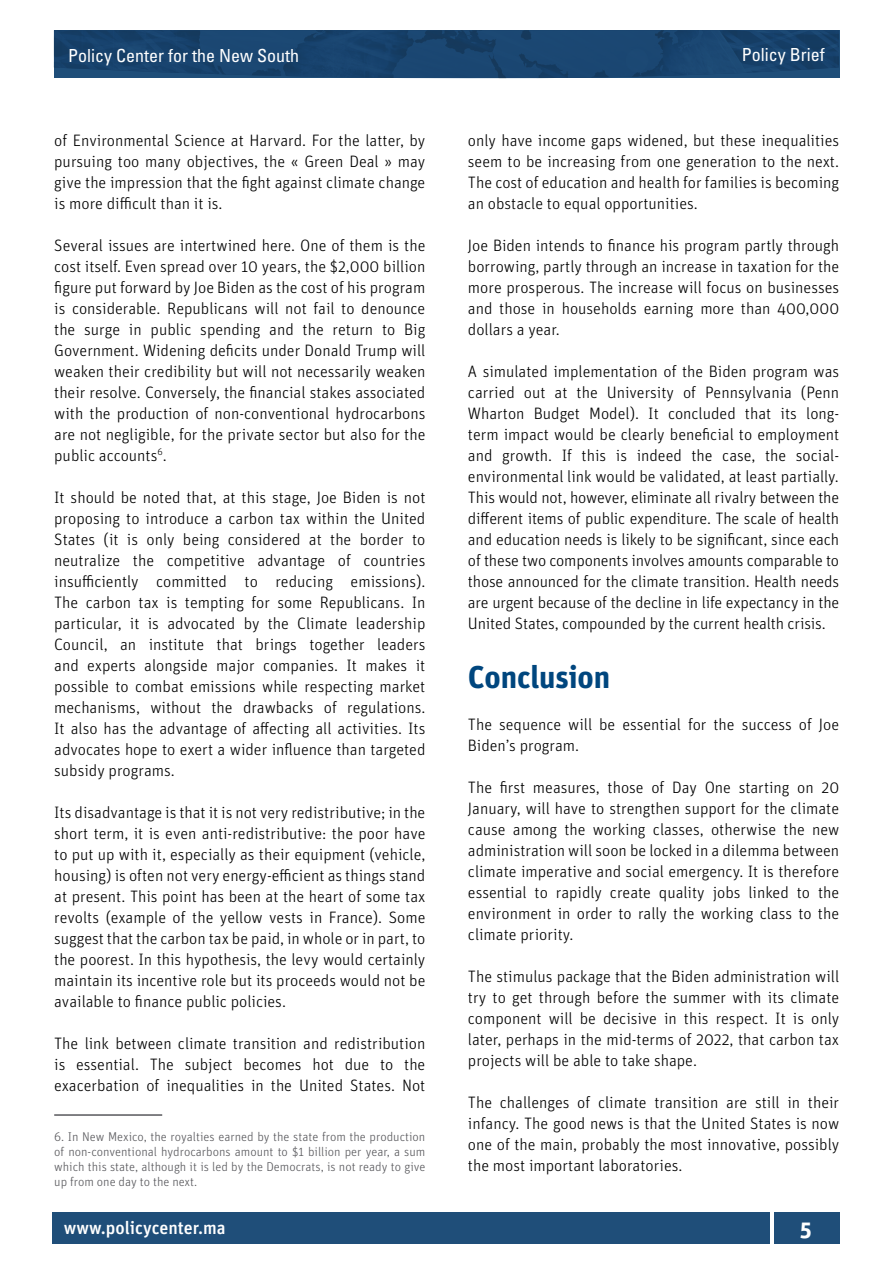
<style>
.page{position:relative;width:893px;height:1263px;background:#fff}
.page>*{position:absolute;margin:0;border:0;box-sizing:border-box;transform-origin:0 0}
.t1{font:700 31.5px "Unit Pro";letter-spacing:-.005em;color:#00467e}
.t2{font:700 22.5px "Unit Pro";color:#fff}
.t3{font:condensed 18px "Univers LT Std";color:#fff}
.t4{font:500 18px "Unit Pro";color:#fff}
.t5{font:300 16.5px/21px "Unit Pro";color:#000;text-align:justify}
.t6{font:300 12.75px/15.3px "Unit Pro";color:#58585c;text-align:justify}
</style>
<div class="page">
<div style="left:52px;top:1212px;width:718px;height:31px;background:#1f4e79"></div>
<div style="left:774px;top:1212px;width:65px;height:31px;background:#1f4e79"></div>
<img style="left:54px;top:30px;width:785px;height:49px">
<hr style="left:54px;top:1114px;width:108px;height:2px;background:#58585c">
<p class="t3" style="left:68px;top:44px;width:232px">Policy Center for the New South</p>
<p class="t3" style="left:742px;top:43px;width:84px">Policy Brief</p>
<p class="t5" style="left:54px;top:130px;width:373px">of Environmental Science at Harvard. For the latter, by pursuing too many objectives, the « Green Deal » may give the impression that the fight against climate change is more difficult than it is.</p>
<p class="t5" style="left:54px;top:235px;width:373px">Several issues are intertwined here. One of them is the cost itself. Even spread over 10 years, the $2,000 billion figure put forward by Joe Biden as the cost of his program is considerable. Republicans will not fail to denounce the surge in public spending and the return to Big Government. Widening deficits under Donald Trump will weaken their credibility but will not necessarily weaken their resolve. Conversely, the financial stakes associated with the production of non-conventional hydrocarbons are not negligible, for the private sector but also for the public accounts<sup>6</sup>.</p>
<p class="t5" style="left:54px;top:487px;width:373px">It should be noted that, at this stage, Joe Biden is not proposing to introduce a carbon tax within the United States (it is only being considered at the border to neutralize the competitive advantage of countries insufficiently committed to reducing emissions).<br>The carbon tax is tempting for some Republicans. In particular, it is advocated by the Climate leadership Council, an institute that brings together leaders and experts alongside major companies. It makes it possible to combat emissions while respecting market mechanisms, without the drawbacks of regulations.<br>It also has the advantage of affecting all activities. Its advocates hope to exert a wider influence than targeted subsidy programs.</p>
<p class="t5" style="left:54px;top:802px;width:373px">Its disadvantage is that it is not very redistributive; in the short term, it is even anti-redistributive: the poor have to put up with it, especially as their equipment (vehicle, housing) is often not very energy-efficient as things stand at present. This point has been at the heart of some tax revolts (example of the yellow vests in France). Some suggest that the carbon tax be paid, in whole or in part, to the poorest. In this hypothesis, the levy would certainly maintain its incentive role but its proceeds would not be available to finance public policies.</p>
<p class="t5" style="left:54px;top:1033px;width:373px">The link between climate transition and redistribution is essential. The subject becomes hot due to the exacerbation of inequalities in the United States. Not</p>
<p class="t6" style="left:54px;top:1128px;width:373px">6. In New Mexico, the royalties earned by the state from the production of non-conventional hydrocarbons amount to $1 billion per year, a sum which this state, although it is led by the Democrats, is not ready to give up from one day to the next.</p>
<p class="t5" style="left:468px;top:130px;width:373px">only have income gaps widened, but these inequalities seem to be increasing from one generation to the next.<br>The cost of education and health for families is becoming an obstacle to equal opportunities.</p>
<p class="t5" style="left:468px;top:235px;width:373px">Joe Biden intends to finance his program partly through borrowing, partly through an increase in taxation for the more prosperous. The increase will focus on businesses and those in households earning more than 400,000 dollars a year.</p>
<p class="t5" style="left:468px;top:361px;width:373px">A simulated implementation of the Biden program was carried out at the University of Pennsylvania (Penn Wharton Budget Model). It concluded that its long&shy;term impact would be clearly beneficial to employment and growth. If this is indeed the case, the social&shy;environmental link would be validated, at least partially.<br>This would not, however, eliminate all rivalry between the different items of public expenditure. The scale of health and education needs is likely to be significant, since each of these two components involves amounts comparable to those announced for the climate transition. Health needs are urgent because of the decline in life expectancy in the United States, compounded by the current health crisis.</p>
<h1 class="t1" style="left:468px;top:656px;width:144px">Conclusion</h1>
<p class="t5" style="left:468px;top:713px;width:373px">The sequence will be essential for the success of Joe<br>Biden’s program.</p>
<p class="t5" style="left:468px;top:776px;width:373px">The first measures, those of Day One starting on 20<br>January, will have to strengthen support for the climate cause among the working classes, otherwise the new administration will soon be locked in a dilemma between climate imperative and social emergency. It is therefore essential to rapidly create quality jobs linked to the environment in order to rally the working class to the climate priority.</p>
<p class="t5" style="left:468px;top:965px;width:373px">The stimulus package that the Biden administration will try to get through before the summer with its climate component will be decisive in this respect. It is only later, perhaps in the mid-terms of 2022, that carbon tax projects will be able to take shape.</p>
<p class="t5" style="left:468px;top:1091px;width:373px">The challenges of climate transition are still in their infancy. The good news is that the United States is now one of the main, probably the most innovative, possibly the most important laboratories.</p>
<p class="t4" style="left:64px;top:1216px;width:164px">www.policycenter.ma</p>
<h2 class="t2" style="left:800px;top:1214px;width:14px">5</h2>
</div>
